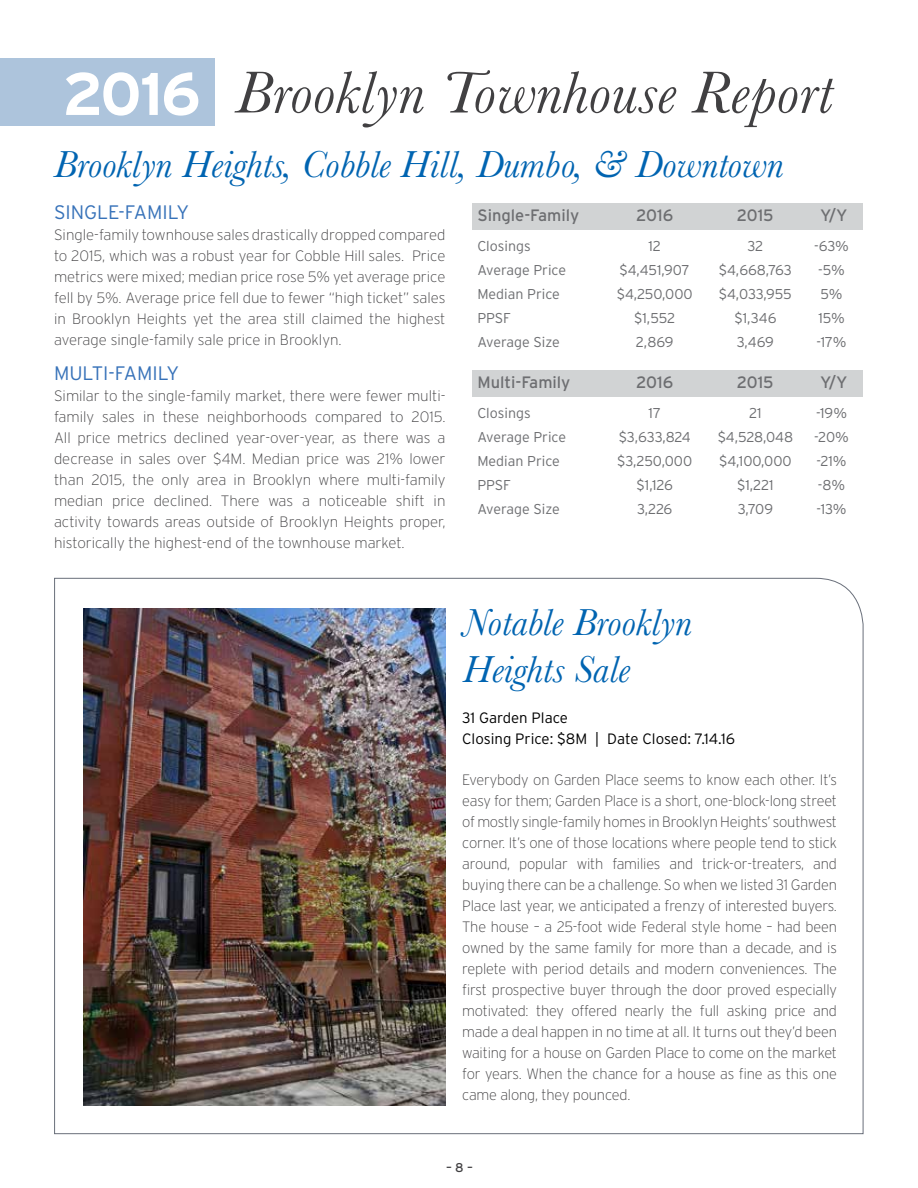
<style>
.page{position:relative;width:918px;height:1188px;background:#fff}
.page>*{position:absolute;margin:0;border:0;box-sizing:border-box;transform-origin:0 0}
.t1{font:italic 61.5px "Baskerville";letter-spacing:.005em;color:#414042}
.t2{font:italic 39px/46.8px "Baskerville";color:#0064b1}
.t3{font:300 19.5px "Interstate";color:#3772b9}
.t4{font:16.5px "Interstate";color:#6d6e71}
.t5{font:200 15px/21px "Interstate";color:#414042;text-align:justify}
.t6{font:300 15px/21px "Interstate";color:#000}
.t7{font:300 14.25px/24px "Interstate";color:#6d6e71}
.t8{font:12.75px "Interstate";color:#414042}
.s1{font-family:"Interstate";font-weight:700;font-style:normal;font-size:60px;color:#fff}
</style>
<div class="page">
<div style="left:0;top:58px;width:214px;height:68px;background:#adc4dc"></div>
<div style="left:472px;top:370px;width:391px;height:27px;background:#d1d3d4"></div>
<div style="left:472px;top:203px;width:391px;height:27px;background:#d1d3d4"></div>
<svg style="left:54px;top:578px;width:810px;height:556px"></svg>
<img style="left:84px;top:608px;width:362px;height:497px">
<h1 class="t1" style="left:62px;top:52px;width:772px"><span class="s1">2016</span> Brooklyn Townhouse Report</h1>
<h2 class="t2" style="left:54px;top:141px;width:731px">Brooklyn Heights, Cobble Hill, Dumbo, &amp; Downtown</h2>
<h3 class="t3" style="left:54px;top:201px;width:137px">SINGLE-FAMILY</h3>
<p class="t5" style="left:54px;top:224px;width:393px">Single-family townhouse sales drastically dropped compared to 2015, which was a robust year for Cobble Hill sales. Price metrics were mixed; median price rose 5% yet average price fell by 5%. Average price fell due to fewer “high ticket” sales in Brooklyn Heights yet the area still claimed the highest average single-family sale price in Brooklyn.</p>
<h3 class="t3" style="left:54px;top:362px;width:127px">MULTI-FAMILY</h3>
<p class="t5" style="left:54px;top:385px;width:393px">Similar to the single-family market, there were fewer multi&shy;family sales in these neighborhoods compared to 2015.<br>All price metrics declined year-over-year, as there was a decrease in sales over $4M. Median price was 21% lower than 2015, the only area in Brooklyn where multi-family median price declined. There was a noticeable shift in activity towards areas outside of Brooklyn Heights proper, historically the highest-end of the townhouse market.</p>
<p class="t4" style="left:477px;top:206px;width:104px">Single-Family</p>
<p class="t7" style="left:477px;top:234px;width:90px">Closings<br>Average Price<br>Median Price<br>PPSF<br>Average Size</p>
<p class="t4" style="left:477px;top:373px;width:95px">Multi-Family</p>
<p class="t7" style="left:477px;top:401px;width:90px">Closings<br>Average Price<br>Median Price<br>PPSF<br>Average Size</p>
<p class="t4" style="left:636px;top:206px;width:39px">2016</p>
<p class="t7" style="left:617px;top:234px;width:78px;text-align:center">12 $4,451,907 $4,250,000 $1,552<br>2,869</p>
<p class="t4" style="left:636px;top:373px;width:39px">2016</p>
<p class="t7" style="left:617px;top:401px;width:76px;text-align:center">17 $3,633,824 $3,250,000 $1,126<br>3,226</p>
<p class="t4" style="left:737px;top:206px;width:38px">2015</p>
<p class="t7" style="left:719px;top:234px;width:75px;text-align:center">32 $4,668,763 $4,033,955 $1,346<br>3,469</p>
<p class="t4" style="left:737px;top:373px;width:38px">2015</p>
<p class="t7" style="left:718px;top:401px;width:77px;text-align:center">21 $4,528,048 $4,100,000 $1,221<br>3,709</p>
<p class="t4" style="left:820px;top:206px;width:29px">Y/Y</p>
<p class="t7" style="left:814px;top:234px;width:36px">-63% -5%<br>5%<br>15% -17%</p>
<p class="t4" style="left:820px;top:373px;width:29px">Y/Y</p>
<p class="t7" style="left:814px;top:401px;width:36px">-19% -20% -21% -8% -13%</p>
<h2 class="t2" style="left:463px;top:599px;width:231px">Notable Brooklyn<br>Heights Sale</h2>
<p class="t6" style="left:462px;top:707px;width:274px">31 Garden Place<br>Closing Price: $8M | Date Closed: 7.14.16</p>
<p class="t5" style="left:462px;top:769px;width:376px">Everybody on Garden Place seems to know each other. It’s easy for them; Garden Place is a short, one-block-long street of mostly single-family homes in Brooklyn Heights’ southwest corner. It’s one of those locations where people tend to stick around, popular with families and trick-or-treaters, and buying there can be a challenge. So when we listed 31 Garden Place last year, we anticipated a frenzy of interested buyers.<br>The house – a 25-foot wide Federal style home – had been owned by the same family for more than a decade, and is replete with period details and modern conveniences. The first prospective buyer through the door proved especially motivated: they offered nearly the full asking price and made a deal happen in no time at all. It turns out they’d been waiting for a house on Garden Place to come on the market for years. When the chance for a house as fine as this one came along, they pounced.</p>
<p class="t8" style="left:446px;top:1160px;width:28px">– 8 –</p>
</div>
